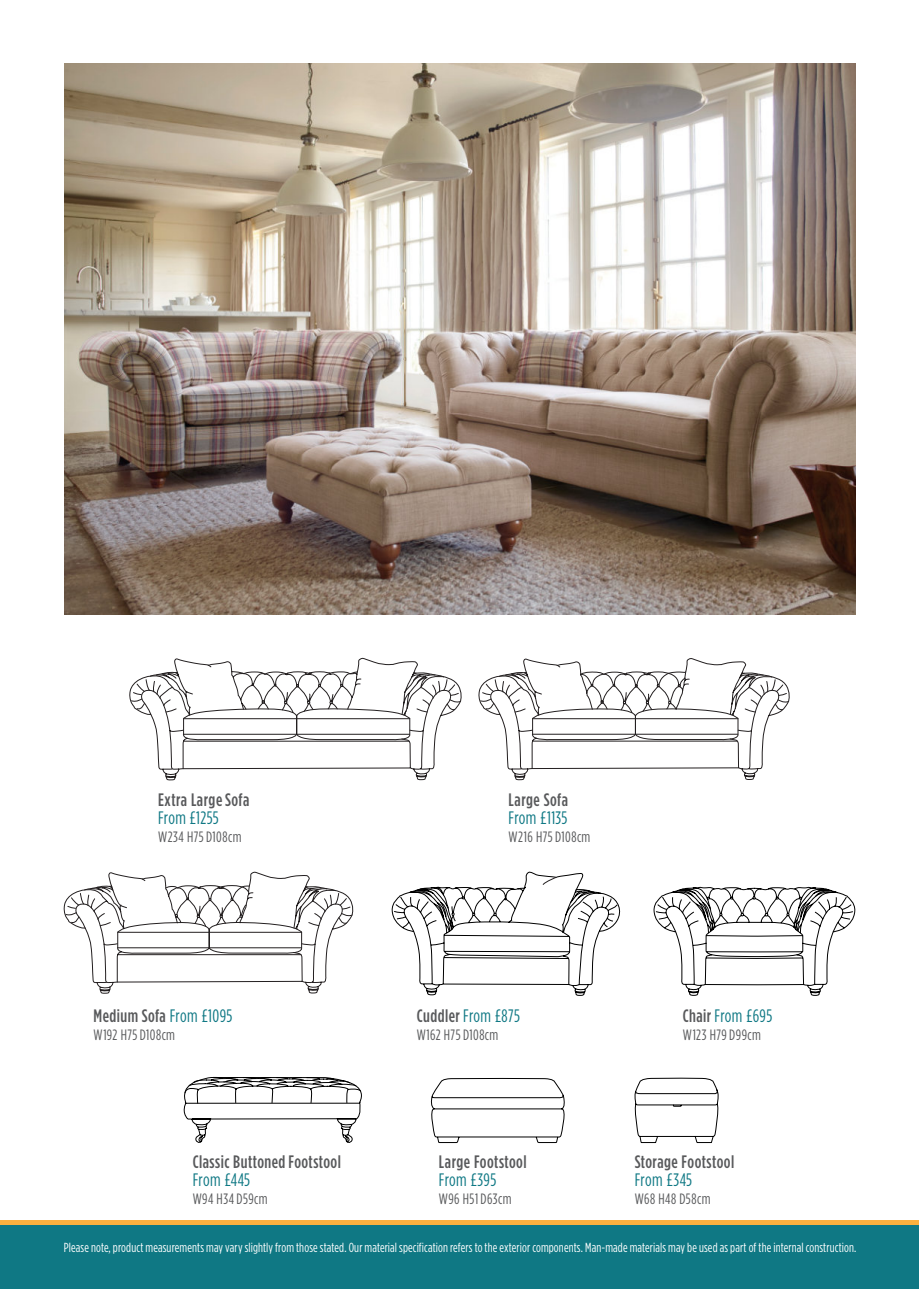
<style>
.page{position:relative;width:919px;height:1289px;background:#fff}
.page>*{position:absolute;margin:0;border:0;box-sizing:border-box;transform-origin:0 0}
.t1{font:500 18px "Gotham Condensed";letter-spacing:.025em;color:#58595b}
.t2{font:18px "Gotham Condensed";letter-spacing:.015em;color:#0f7884}
.t3{font:15px "Gotham Condensed";letter-spacing:.03em;color:#58595b}
.t4{font:13.2px "Gotham Condensed";letter-spacing:.01em;color:#fff}
.s1{font-weight:400;color:#0f7884}
.s2{font-weight:500;color:#58595b}
</style>
<div class="page">
<div style="left:0;top:1220px;width:918px;height:68px;background:#fbb03f"></div>
<div style="left:0;top:1225px;width:918px;height:63px;background:#0f7884"></div>
<img style="left:64px;top:64px;width:791px;height:550px">
<svg style="left:129px;top:657px;width:333px;height:123px"></svg>
<svg style="left:478px;top:658px;width:312px;height:122px"></svg>
<svg style="left:63px;top:871px;width:291px;height:123px"></svg>
<svg style="left:391px;top:871px;width:230px;height:125px"></svg>
<svg style="left:653px;top:886px;width:202px;height:110px"></svg>
<svg style="left:430px;top:1077px;width:135px;height:66px"></svg>
<svg style="left:634px;top:1077px;width:85px;height:66px"></svg>
<svg style="left:183px;top:1076px;width:179px;height:67px"></svg>
<h1 class="t1" style="left:158px;top:791px;width:93px">Extra LargeSofa</h1>
<h1 class="t2" style="left:158px;top:809px;width:62px">From £1255</h1>
<p class="t3" style="left:158px;top:830px;width:85px">W234 H75 D108cm</p>
<h1 class="t1" style="left:94px;top:1007px;width:140px">Medium Sofa <span class="s1">From £1095</span></h1>
<p class="t3" style="left:94px;top:1027px;width:83px">W192 H75 D108cm</p>
<h1 class="t1" style="left:193px;top:1153px;width:150px">Classic ButtonedFootstool</h1>
<h1 class="t2" style="left:193px;top:1171px;width:59px">From £445</h1>
<p class="t3" style="left:193px;top:1191px;width:76px">W94 H34 D59cm</p>
<h1 class="t1" style="left:508px;top:791px;width:61px">Large Sofa</h1>
<h1 class="t2" style="left:508px;top:809px;width:60px">From £1135</h1>
<p class="t3" style="left:508px;top:830px;width:83px">W216 H75 D108cm</p>
<h1 class="t2" style="left:416px;top:1007px;width:105px"><span class="s2">Cuddler</span> From £875</h1>
<p class="t3" style="left:416px;top:1027px;width:83px">W162 H75 D108cm</p>
<h1 class="t1" style="left:439px;top:1153px;width:89px">Large Footstool</h1>
<h1 class="t2" style="left:439px;top:1171px;width:59px">From £395</h1>
<p class="t3" style="left:439px;top:1191px;width:74px">W96 H51 D63cm</p>
<h1 class="t2" style="left:683px;top:1007px;width:91px"><span class="s2">Chair</span> From £695</h1>
<p class="t3" style="left:683px;top:1027px;width:80px">W123 H79 D99cm</p>
<h1 class="t1" style="left:634px;top:1153px;width:101px">Storage Footstool</h1>
<h1 class="t2" style="left:634px;top:1171px;width:59px">From £345</h1>
<p class="t3" style="left:634px;top:1191px;width:77px">W68 H48 D58cm</p>
<p class="t4" style="left:64px;top:1241px;width:794px">Pleasenote,product measurements mayvaryslightlyfrom thosestated. Our material specification refers totheexterior components. Man-made materials maybeusedaspart of theinternal construction.</p>
</div>
